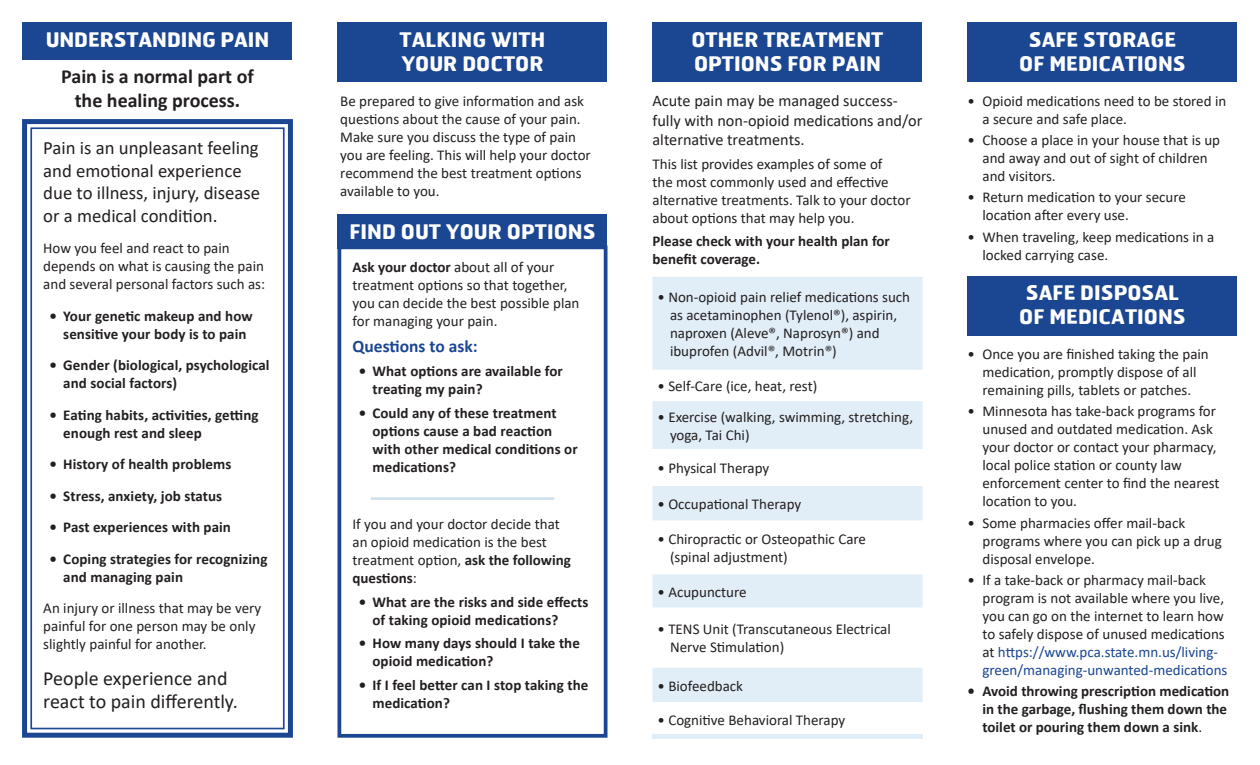
<style>
.page{position:relative;width:1260px;height:765px;background:#fff}
.page>*{position:absolute;margin:0;border:0;box-sizing:border-box;transform-origin:0 0}
.Program_Name{font:700 20px/24px "Hermes";color:#fff}
.t1{font:20px/22.5px "Calibri";color:#231f20}
.t2{font:700 20px/24px "Calibri";color:#231f20;text-align:center}
.t3{font:18.75px/22.5px "Calibri";color:#231f20}
.t4{font:700 17.5px "Calibri";color:#1b4692}
.t5{font:16.25px/19.5px "Calibri";color:#231f20}
.t6{font:15px/18px "Calibri";color:#231f20}
.t7{font:700 15px/18px "Calibri";letter-spacing:.005em;color:#231f20}
.s1{font-weight:700}
.s2{color:#1b4692}
.s3{font-weight:400}
</style>
<div class="page">
<div style="left:22px;top:22px;width:270px;height:38px;background:#1b4692"></div>
<div style="left:338px;top:22px;width:270px;height:60px;background:#1b4692"></div>
<div style="left:652px;top:22px;width:270px;height:60px;background:#1b4692"></div>
<div style="left:968px;top:22px;width:270px;height:60px;background:#1b4692"></div>
<div style="left:968px;top:276px;width:270px;height:60px;background:#1b4692"></div>
<div style="left:338px;top:245px;width:270px;height:493px;border:4px solid #1b4692"></div>
<svg style="left:22px;top:119px;width:271px;height:619px"></svg>
<div style="left:30px;top:127px;width:255px;height:602px;border:2px solid #1b4692"></div>
<div style="left:338px;top:214px;width:270px;height:35px;background:#1b4692"></div>
<svg style="left:652px;top:277px;width:270px;height:425px;fill:#e1eef8"></svg>
<hr style="left:371px;top:497px;width:183px;height:3px;background:#267ba9">
<div style="left:652px;top:734px;width:270px;height:5px;background:#e1eef8"></div>
<p class="Program_Name" style="left:46px;top:27px;width:225px">UNDERSTANDING PAIN</p>
<p class="t2" style="left:61px;top:64px;width:194px">Pain is a normal part of the healing process.</p>
<p class="t3" style="left:43px;top:136px;width:218px">Pain is an unpleasant feeling and emotional experience due to illness, injury, disease or a medical condition.</p>
<p class="t6" style="left:43px;top:239px;width:223px">How you feel and react to pain depends on what is causing the pain and several personal factors such as:</p>
<p class="t7" style="left:50px;top:307px;width:205px;text-align:center">• Your genetic makeup and how sensitive your body is to pain</p>
<p class="t7" style="left:63px;top:356px;width:208px;text-indent:-14px">• Gender (biological, psychological and social factors)</p>
<p class="t7" style="left:63px;top:406px;width:197px;text-indent:-14px">• Eating habits, activities, getting enough rest and sleep</p>
<p class="t7" style="left:50px;top:455px;width:183px">• History of health problems</p>
<p class="t7" style="left:50px;top:487px;width:174px">• Stress, anxiety, job status</p>
<p class="t7" style="left:50px;top:518px;width:183px">• Past experiences with pain</p>
<p class="t7" style="left:63px;top:550px;width:206px;text-indent:-14px">• Coping strategies for recognizing and managing pain</p>
<p class="t6" style="left:43px;top:599px;width:219px">An injury or illness that may be very painful for one person may be only slightly painful for another.</p>
<p class="t1" style="left:43px;top:667px;width:196px">People experience and react to pain differently.</p>
<p class="Program_Name" style="left:400px;top:27px;width:147px">TALKING WITH<br>YOUR DOCTOR</p>
<p class="t6" style="left:340px;top:92px;width:252px">Be prepared to give information and ask questions about the cause of your pain.<br>Make sure you discuss the type of pain you are feeling. This will help your doctor recommend the best treatment options available to you.</p>
<p class="Program_Name" style="left:349px;top:219px;width:248px">FIND OUT YOUR OPTIONS</p>
<p class="t6" style="left:352px;top:257px;width:229px"><span class="s1">Ask your doctor</span> about all of your treatment options so that together, you can decide the best possible plan for managing your pain.</p>
<p class="t4" style="left:352px;top:334px;width:127px">Questions to ask:</p>
<p class="t7" style="left:372px;top:362px;width:192px;text-indent:-14px">• What options are available for treating my pain?</p>
<p class="t7" style="left:372px;top:403px;width:207px;text-indent:-14px">• Could any of these treatment options cause a bad reaction with other medical conditions or medications?</p>
<p class="t6" style="left:352px;top:515px;width:220px">If you and your doctor decide that an opioid medication is the best treatment option, <span class="s1">ask the following questions</span>:</p>
<p class="t7" style="left:372px;top:592px;width:217px;text-indent:-14px">• What are the risks and side effects of taking opioid medications?</p>
<p class="t7" style="left:372px;top:634px;width:209px;text-indent:-14px">• How many days should I take the opioid medication?</p>
<p class="t7" style="left:372px;top:676px;width:217px;text-indent:-14px">• If I feel better can I stop taking the medication?</p>
<p class="Program_Name" style="left:691px;top:27px;width:194px">OTHER TREATMENT<br>OPTIONS FOR PAIN</p>
<p class="t5" style="left:652px;top:91px;width:271px">Acute pain may be managed success&shy;fully with non-opioid medications and/or alternative treatments.</p>
<p class="t6" style="left:652px;top:154px;width:260px">This list provides examples of some of<br>the most commonly used and effective alternative treatments. Talk to your doctor about options that may help you.</p>
<p class="t7" style="left:652px;top:232px;width:239px">Please check with your health plan for benefit coverage.</p>
<p class="t6" style="left:670px;top:288px;width:242px;text-indent:-12px">• Non-opioid pain relief medications such as acetaminophen (Tylenol®), aspirin, naproxen (Aleve®, Naprosyn®) and ibuprofen (Advil®, Motrin®)</p>
<p class="t6" style="left:658px;top:377px;width:161px">• Self-Care (ice, heat, rest)</p>
<p class="t6" style="left:670px;top:407px;width:245px;text-indent:-12px">• Exercise (walking, swimming, stretching, yoga, Tai Chi)</p>
<p class="t6" style="left:658px;top:459px;width:113px">• Physical Therapy</p>
<p class="t6" style="left:658px;top:494px;width:145px">• Occupational Therapy</p>
<p class="t6" style="left:670px;top:530px;width:198px;text-indent:-12px">• Chiropractic or Osteopathic Care (spinal adjustment)</p>
<p class="t6" style="left:658px;top:582px;width:91px">• Acupuncture</p>
<p class="t6" style="left:670px;top:620px;width:222px;text-indent:-12px">• TENS Unit (Transcutaneous Electrical<br>Nerve Stimulation)</p>
<p class="t6" style="left:658px;top:676px;width:87px">• Biofeedback</p>
<p class="t6" style="left:658px;top:710px;width:189px">• Cognitive Behavioral Therapy</p>
<p class="Program_Name" style="left:1019px;top:27px;width:168px;text-align:center">SAFE STORAGE<br>OF MEDICATIONS</p>
<p class="t6" style="left:982px;top:92px;width:245px;text-indent:-15px">• Opioid medications need to be stored in a secure and safe place.</p>
<p class="t6" style="left:982px;top:131px;width:239px;text-indent:-15px">• Choose a place in your house that is up and away and out of sight of children and visitors.</p>
<p class="t6" style="left:982px;top:188px;width:205px;text-indent:-15px">• Return medication to your secure location after every use.</p>
<p class="t6" style="left:982px;top:227px;width:233px;text-indent:-15px">• When traveling, keep medications in a locked carrying case.</p>
<p class="Program_Name" style="left:1019px;top:280px;width:168px;text-align:center">SAFE DISPOSAL<br>OF MEDICATIONS</p>
<p class="t6" style="left:968px;top:345px;width:243px;text-align:center">• Once you are finished taking the pain medication, promptly dispose of all remaining pills, tablets or patches.</p>
<p class="t6" style="left:982px;top:402px;width:239px;text-indent:-15px">• Minnesota has take-back programs for unused and outdated medication. Ask your doctor or contact your pharmacy, local police station or county law enforcement center to find the nearest location to you.</p>
<p class="t6" style="left:982px;top:513px;width:241px;text-indent:-15px">• Some pharmacies offer mail-back programs where you can pick up a drug disposal envelope.</p>
<p class="t6" style="left:982px;top:570px;width:246px;text-indent:-15px">• If a take-back or pharmacy mail-back program is not available where you live, you can go on the internet to learn how to safely dispose of unused medications at <span class="s2">https://www.pca.state.mn.us/living&shy;green/managing-unwanted-medications</span></p>
<p class="t7" style="left:982px;top:682px;width:248px;text-indent:-15px">• Avoid throwing prescription medication in the garbage, flushing them down the toilet or pouring them down a sink<span class="s3">.</span></p>
</div>
